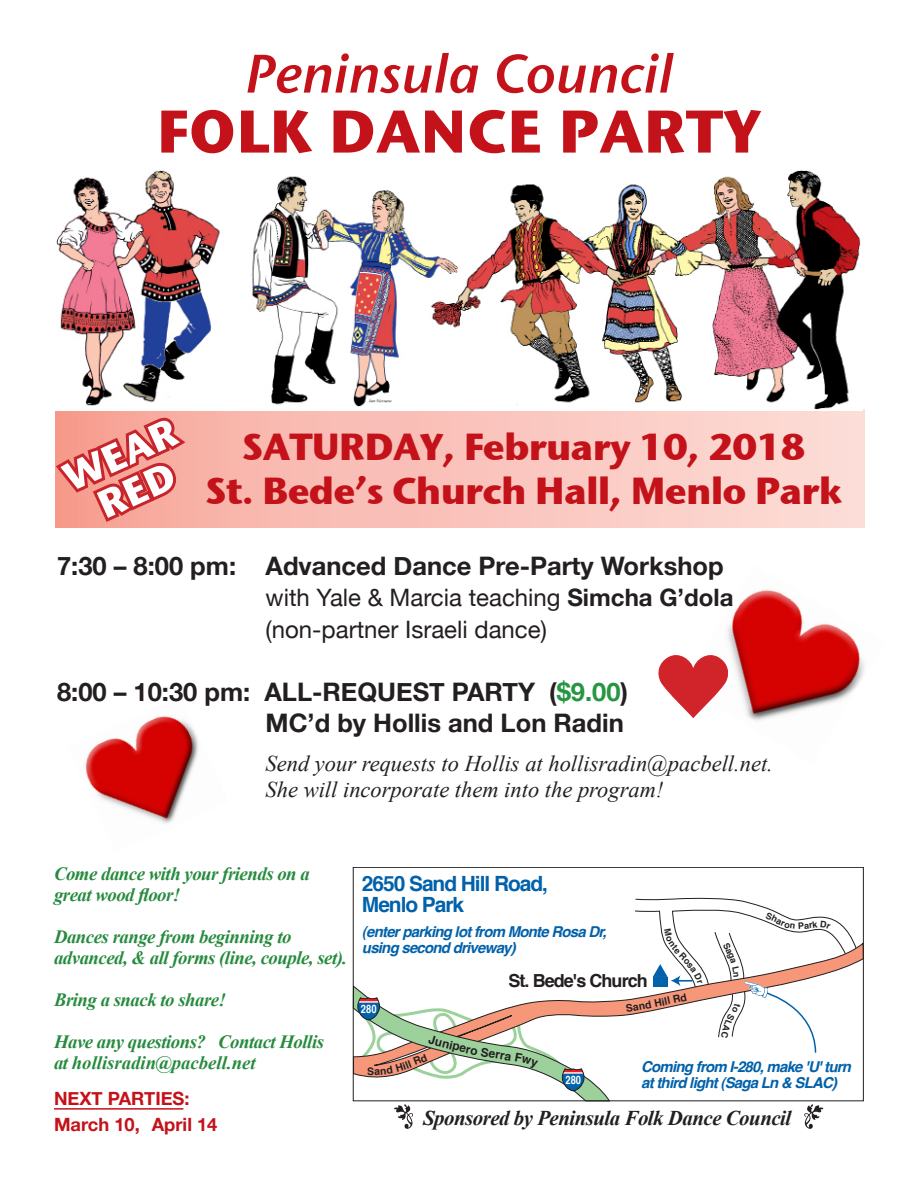
<style>
.page{position:relative;width:918px;height:1188px;background:#fff}
.page>*{position:absolute;margin:0;border:0;box-sizing:border-box;transform-origin:0 0}
.t1{font:60px "Stone Sans ITCTT Bold";color:#c4121a}
.t2{font:54px "Stone Sans Sem ITCTT Semi Ita";color:#c4121a}
.t3{font:39px "Stone Sans ITCTT Bold";color:#fff}
.t4{font:37.5px "Stone Sans ITCTT Bold";letter-spacing:-.025em;color:#c4121a}
.t5{font:700 25.5px "Helvetica Neue";color:#231f20}
.t6{font:24px "Helvetica Neue";color:#231f20}
.t7{font:italic 22.5px "Times New Roman";color:#231f20}
.t8{font:italic 700 21px "Times New Roman";letter-spacing:-.025em;color:#231f20}
.t9{font:700 21px/21px "Helvetica";letter-spacing:-.05em;color:#0161ab}
.t10{font:italic 700 18.75px/21px "Times New Roman";letter-spacing:-.025em;color:#268b3e}
.t11{font:italic 700 18.75px "Times New Roman";color:#268b3e}
.t12{font:700 18.3px "Helvetica Neue";color:#c4121a}
.t13{font:700 18px "Helvetica";letter-spacing:-.05em;color:#231f20}
.t14{font:italic 700 15px/16.5px "Helvetica";letter-spacing:-.05em;color:#0161ab}
.t15{font:700 11.55px "Helvetica";color:#fff;scale:.82 1}
.t16{font:700 10.5px "Helvetica";color:#231f20}
.s1{font-weight:700}
.s2{color:#259642}
</style>
<div class="page">
<img style="left:727px;top:590px;width:138px;height:131px">
<svg style="left:804px;top:1104px;width:19px;height:25px"></svg>
<svg style="left:610px;top:943px;width:252px;height:74px"></svg>
<svg style="left:659px;top:655px;width:69px;height:63px"></svg>
<hr style="left:54px;top:1108px;width:129px;height:2px;background:#c4121a">
<img style="left:56px;top:170px;width:805px;height:240px">
<img style="left:85px;top:716px;width:114px;height:108px">
<svg style="left:353px;top:986px;width:257px;height:143px"></svg>
<svg style="left:626px;top:897px;width:231px;height:156px"></svg>
<svg style="left:55px;top:414px;width:136px;height:112px"></svg>
<p class="t2" style="left:245px;top:41px;width:430px">Peninsula Council</p>
<p class="t1" style="left:157px;top:93px;width:606px">FOLK DANCE PARTY</p>
<p class="t3" style="left:55px;top:456px;width:122px;rotate:-24deg">WEAR</p>
<p class="t4" style="left:242px;top:423px;width:565px">SATURDAY, February 10, 2018</p>
<p class="t4" style="left:205px;top:467px;width:639px">St. Bede’s Church Hall, Menlo Park</p>
<p class="t5" style="left:57px;top:550px;width:668px">7:30 – 8:00 pm: Advanced Dance Pre-Party Workshop</p>
<p class="t6" style="left:266px;top:584px;width:469px">with Yale &amp; Marcia teaching <span class="s1">Simcha G’dola</span></p>
<p class="t6" style="left:266px;top:615px;width:283px">(non-partner Israeli dance)</p>
<p class="t5" style="left:57px;top:676px;width:573px">8:00 – 10:30 pm: ALL-REQUEST PARTY (<span class="s2">$9.00</span>)</p>
<p class="t5" style="left:266px;top:708px;width:360px">MC’d by Hollis and Lon Radin</p>
<p class="t7" style="left:266px;top:751px;width:509px">Send your requests to Hollis at hollisradin@pacbell.net.</p>
<p class="t7" style="left:266px;top:776px;width:399px">She will incorporate them into the program!</p>
<p class="t10" style="left:54px;top:863px;width:257px">Come dance with your friends on a</p>
<p class="t10" style="left:54px;top:884px;width:128px">great wood floor!</p>
<p class="t10" style="left:54px;top:926px;width:295px">Dances range from beginning to advanced, &amp; all forms (line, couple, set).</p>
<p class="t10" style="left:54px;top:989px;width:174px">Bring a snack to share!</p>
<p class="t10" style="left:54px;top:1031px;width:272px">Have any questions? Contact Hollis</p>
<p class="t11" style="left:54px;top:1052px;width:203px">at hollisradin@pacbell.net</p>
<p class="t12" style="left:54px;top:1087px;width:137px">NEXT PARTIES:</p>
<p class="t12" style="left:54px;top:1113px;width:165px">March 10, April 14</p>
<p class="t9" style="left:362px;top:872px;width:188px">2650 Sand Hill Road,<br>Menlo Park</p>
<p class="t14" style="left:362px;top:923px;width:246px">(enter parking lot from Monte Rosa Dr, using second driveway)</p>
<p class="t15" style="left:361px;top:998px;width:21px">280</p>
<p class="t13" style="left:508px;top:964px;width:141px">St. Bede's Church</p>
<p class="t16" style="left:402px;top:1057px;width:24px;rotate:-22deg">ll Rd</p>
<p class="t15" style="left:565px;top:1069px;width:21px">280</p>
<p class="t16" style="left:652px;top:994px;width:35px;rotate:-12deg">Hill Rd</p>
<p class="t14" style="left:641px;top:1058px;width:211px">Coming from I-280, make 'U' turn at third light (Saga Ln &amp; SLAC)</p>
<p class="t8" style="left:423px;top:1106px;width:370px">Sponsored by Peninsula Folk Dance Council</p>
</div>
